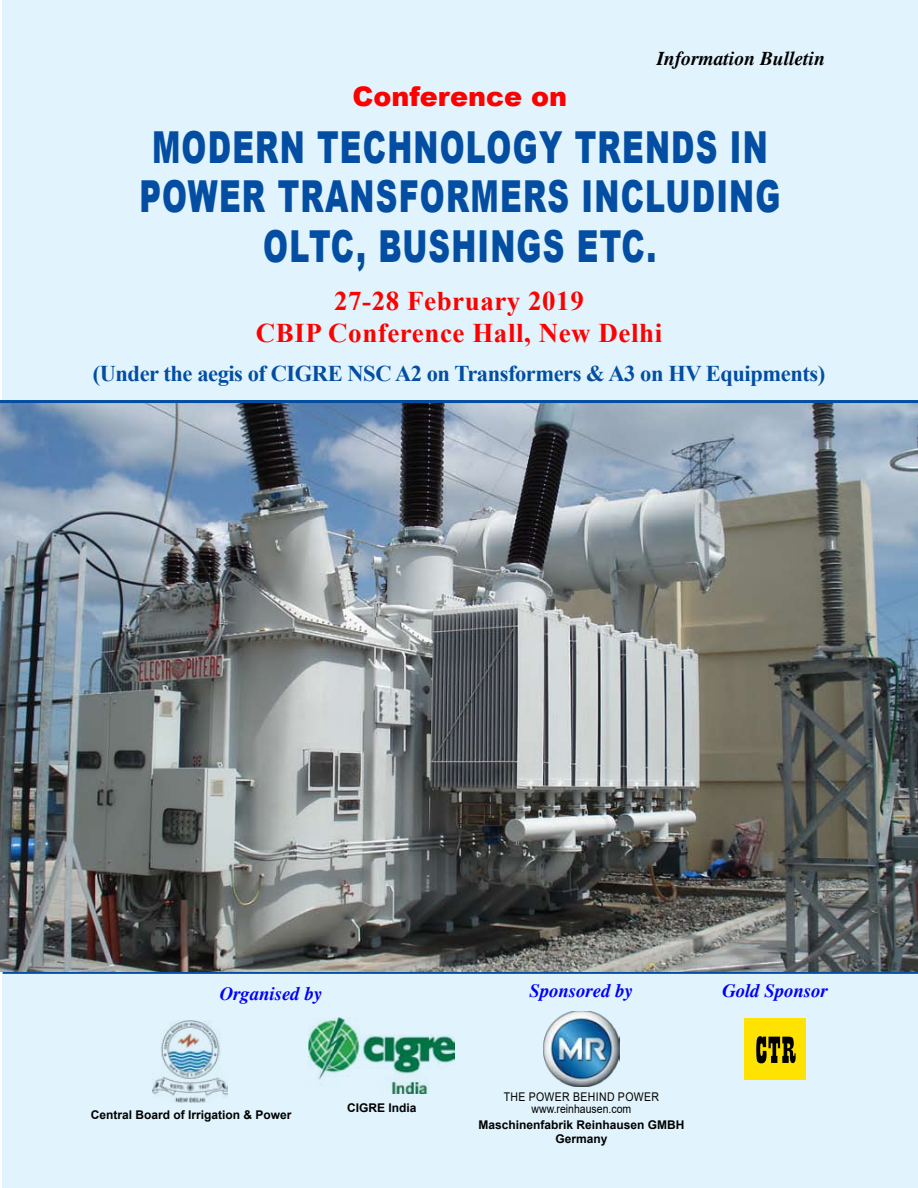
<style>
.page{position:relative;width:918px;height:1188px;background:#fff}
.page>*{position:absolute;margin:0;border:0;box-sizing:border-box;transform-origin:0 0}
.t1{font:900 44.1px/49.5px "Arial";letter-spacing:.04em;color:#034ea2;text-align:center;scale:.68 1}
.t2{font:700 27px/32.4px "Times New Roman";letter-spacing:.02em;color:#f00;text-align:center}
.t3{font:900 27px "Arial";color:#f00}
.t4{font:700 22.5px "Times New Roman";letter-spacing:-.02em;color:#034ea2}
.t5{font:italic 700 19.5px "Times";color:#000}
.t6{font:italic 700 18.75px "Times";color:#00f}
.t7{font:700 12px/14.4px "Arial";color:#000;text-align:center}
.t8{font:12px/12.6px "Arial";letter-spacing:.035em;color:#000;text-align:center;scale:.88 1}
</style>
<div class="page">
<div style="left:2px;top:970px;width:916px;height:218px;background:#e1f4fd"></div>
<div style="left:2px;top:0;width:916px;height:402px;background:#e1f4fd"></div>
<img style="left:152px;top:1021px;width:76px;height:82px">
<img style="left:308px;top:1017px;width:147px;height:76px">
<hr style="left:3px;top:971px;width:915px;height:3px;background:#034ea2">
<img style="left:0;top:403px;width:918px;height:568px">
<hr style="left:0;top:400px;width:918px;height:3px;background:#034ea2">
<img style="left:544px;top:1011px;width:75px;height:76px">
<div style="left:745px;top:1019px;width:61px;height:61px;background:#ffe300"></div>
<svg style="left:756px;top:1036px;width:40px;height:27px"></svg>
<h3 class="t5" style="left:657px;top:47px;width:170px">Information Bulletin</h3>
<h2 class="t3" style="left:353px;top:79px;width:216px">CONFERENCE ON</h2>
<h1 class="t1" style="left:139px;top:123px;width:944px">MODERN TECHNOLOGY TRENDS IN<br>POWER TRANSFORMERS INCLUDING<br>OLTC, BUSHINGS ETC.</h1>
<h2 class="t2" style="left:256px;top:284px;width:408px">27-28 February 2019<br>CBIP Conference Hall, New Delhi</h2>
<h3 class="t4" style="left:93px;top:357px;width:734px">(Under the aegis of CIGRE NSC A2 on Transformers &amp; A3 on HV Equipments)</h3>
<h3 class="t6" style="left:220px;top:983px;width:104px">Organised by</h3>
<h3 class="t6" style="left:530px;top:980px;width:105px">Sponsored by</h3>
<h3 class="t6" style="left:722px;top:980px;width:107px">Gold Sponsor</h3>
<p class="t7" style="left:91px;top:1108px;width:202px">Central Board of Irrigation &amp; Power</p>
<p class="t7" style="left:347px;top:1101px;width:71px">CIGRE India</p>
<p class="t8" style="left:504px;top:1090px;width:178px">The Power Behind Power www.reinhausen.com</p>
<p class="t7" style="left:478px;top:1118px;width:208px">Maschinenfabrik Reinhausen GMBH<br>Germany</p>
</div>
